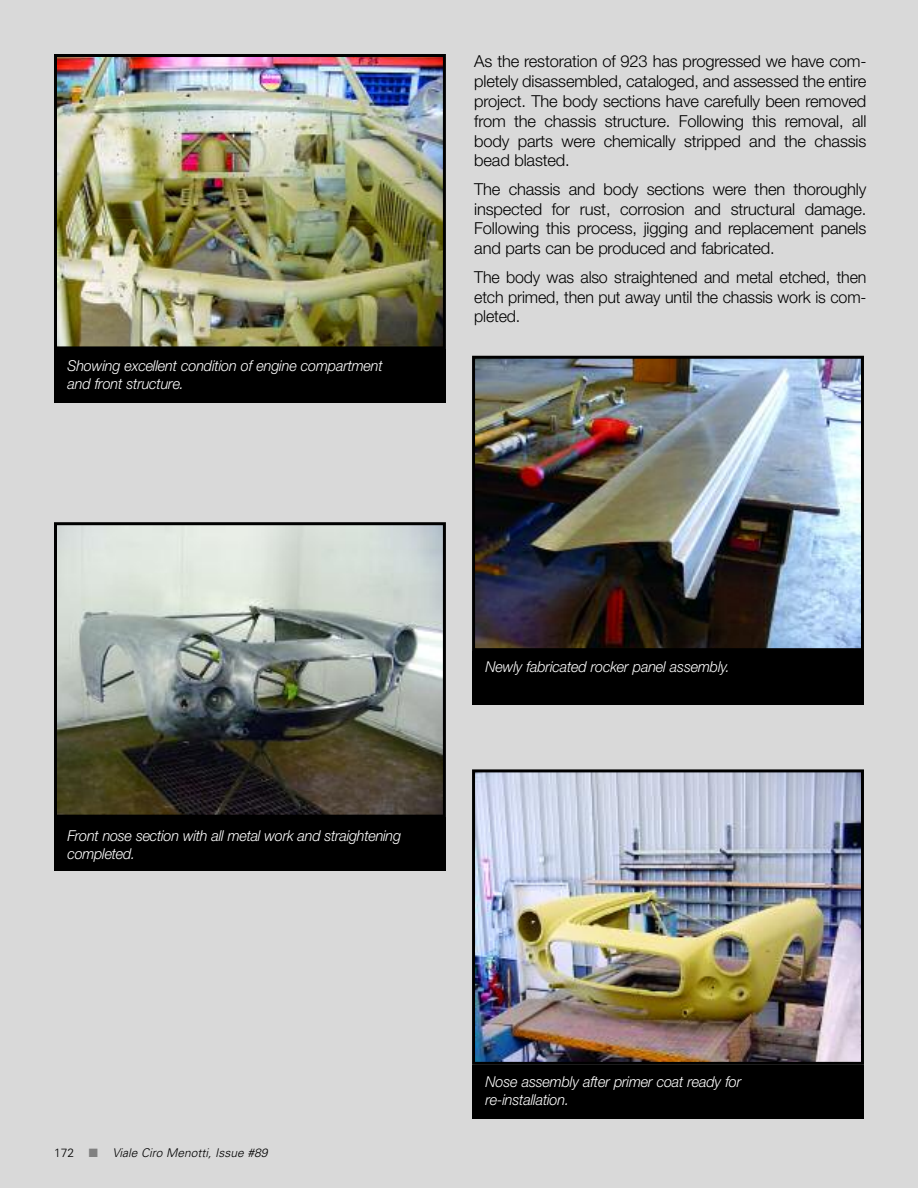
<style>
.page{position:relative;width:918px;height:1188px;background:#d9d9d9}
.page>*{position:absolute;margin:0;border:0;box-sizing:border-box;transform-origin:0 0}
.t1{font:300 16.5px/19.8px "Helvetica Neue";letter-spacing:-.01em;color:#000;text-align:justify}
.t2{font:italic 300 15px/18px "Helvetica Neue";letter-spacing:-.01em;color:#fff;scale:.96 1}
.t3{font:italic 300 12px "Univers";color:#000}
.s1{font-style:normal}
.s2{color:#808080}
</style>
<div class="page">
<div style="left:54px;top:349px;width:392px;height:54px;background:#000"></div>
<div style="left:472px;top:651px;width:392px;height:54px;background:#000"></div>
<div style="left:54px;top:817px;width:392px;height:54px;background:#000"></div>
<div style="left:472px;top:1065px;width:392px;height:54px;background:#000"></div>
<img style="left:476px;top:773px;width:384px;height:288px">
<div style="left:472px;top:769px;width:392px;height:296px;border:3px solid #000"></div>
<img style="left:58px;top:58px;width:384px;height:287px">
<div style="left:54px;top:54px;width:392px;height:295px;border:3px solid #000"></div>
<img style="left:58px;top:526px;width:384px;height:288px">
<div style="left:54px;top:522px;width:392px;height:296px;border:3px solid #000"></div>
<img style="left:476px;top:360px;width:384px;height:287px">
<div style="left:472px;top:356px;width:392px;height:295px;border:3px solid #000"></div>
<p class="t2" style="left:68px;top:358px;width:330px">Showing excellent condition of engine compartment and front structure.</p>
<p class="t1" style="left:474px;top:53px;width:394px">As the restoration of 923 has progressed we have com&shy;pletely disassembled, cataloged, and assessed the entire project. The body sections have carefully been removed from the chassis structure. Following this removal, all body parts were chemically stripped and the chassis bead blasted.</p>
<p class="t1" style="left:474px;top:181px;width:394px">The chassis and body sections were then thoroughly inspected for rust, corrosion and structural damage.<br>Following this process, jigging and replacement panels and parts can be produced and fabricated.</p>
<p class="t1" style="left:474px;top:269px;width:394px">The body was also straightened and metal etched, then etch primed, then put away until the chassis work is com&shy;pleted.</p>
<p class="t2" style="left:68px;top:828px;width:349px">Front nose section with all metal work and straightening completed.</p>
<p class="t2" style="left:486px;top:659px;width:256px">Newly fabricated rocker panel assembly.</p>
<p class="t3" style="left:54px;top:1148px;width:215px"><span class="s1">172</span> <span class="s2">■</span> Viale Ciro Menotti, Issue #89</p>
<p class="t2" style="left:486px;top:1074px;width:268px">Nose assembly after primer coat ready for re-installation.</p>
</div>
